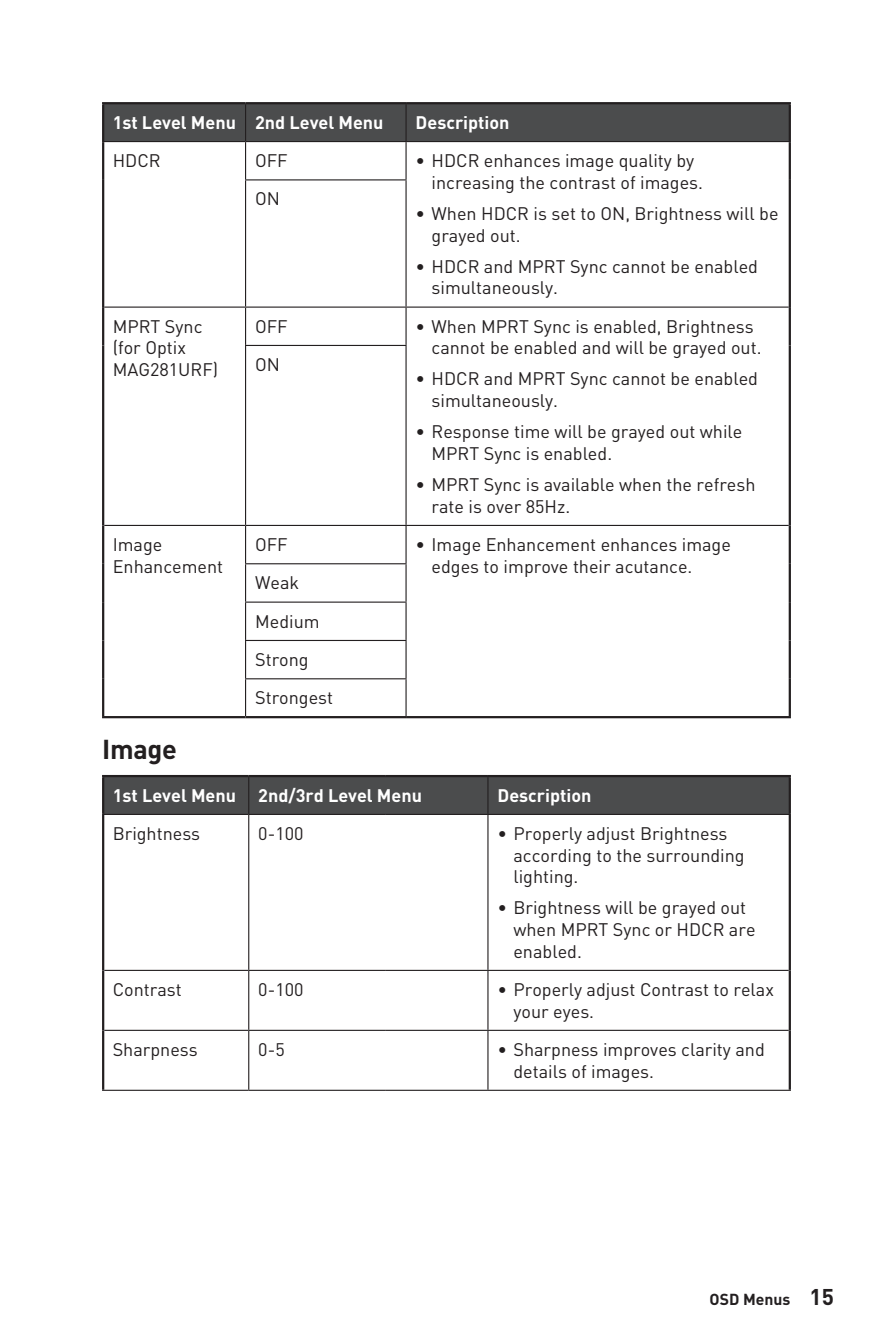
<style>
.page{position:relative;width:893px;height:1340px;background:#fff}
.page>*{position:absolute;margin:0;border:0;box-sizing:border-box;transform-origin:0 0}
.t1{font:700 27px "MSI Din Pro Noto CJK";letter-spacing:-.01em;color:#231f20}
.t2{font:18px/21.6px "MSI Din Pro Noto CJK";color:#231f20}
.t3{font:700 18px "MSI Din Pro Noto CJK";color:#fff}
.t4{font:700 15.75px "MSI Din Pro Noto CJK";color:#231f20}
.s1{font-weight:700}
.s2{font-size:22.5px}
</style>
<div class="page">
<div style="left:104px;top:104px;width:685px;height:37px;background:#4b4c4d"></div>
<hr style="left:245px;top:104px;width:1px;height:37px;background:#231f20">
<hr style="left:405px;top:104px;width:2px;height:37px;background:#231f20">
<hr style="left:245px;top:142px;width:1px;height:37px;background:#231f20">
<hr style="left:405px;top:142px;width:2px;height:37px;background:#231f20">
<hr style="left:245px;top:179px;width:162px;height:1px;background:#231f20">
<hr style="left:245px;top:180px;width:1px;height:126px;background:#231f20">
<hr style="left:405px;top:180px;width:2px;height:126px;background:#231f20">
<hr style="left:104px;top:306px;width:142px;height:2px;background:#231f20">
<hr style="left:246px;top:306px;width:160px;height:2px;background:#231f20">
<hr style="left:245px;top:308px;width:1px;height:37px;background:#231f20">
<hr style="left:406px;top:306px;width:383px;height:2px;background:#231f20">
<hr style="left:405px;top:308px;width:2px;height:37px;background:#231f20">
<hr style="left:245px;top:345px;width:162px;height:1px;background:#231f20">
<hr style="left:245px;top:346px;width:1px;height:179px;background:#231f20">
<hr style="left:405px;top:346px;width:2px;height:179px;background:#231f20">
<hr style="left:104px;top:525px;width:142px;height:1px;background:#231f20">
<hr style="left:246px;top:525px;width:160px;height:1px;background:#231f20">
<hr style="left:245px;top:526px;width:1px;height:37px;background:#231f20">
<hr style="left:406px;top:525px;width:383px;height:1px;background:#231f20">
<hr style="left:405px;top:526px;width:2px;height:37px;background:#231f20">
<hr style="left:245px;top:563px;width:162px;height:1px;background:#231f20">
<hr style="left:245px;top:564px;width:1px;height:37px;background:#231f20">
<hr style="left:405px;top:564px;width:2px;height:37px;background:#231f20">
<hr style="left:245px;top:601px;width:162px;height:1px;background:#231f20">
<hr style="left:245px;top:602px;width:1px;height:38px;background:#231f20">
<hr style="left:405px;top:602px;width:2px;height:38px;background:#231f20">
<hr style="left:245px;top:640px;width:162px;height:1px;background:#231f20">
<hr style="left:245px;top:641px;width:1px;height:37px;background:#231f20">
<hr style="left:405px;top:641px;width:2px;height:37px;background:#231f20">
<hr style="left:245px;top:678px;width:162px;height:1px;background:#231f20">
<hr style="left:245px;top:679px;width:1px;height:37px;background:#231f20">
<hr style="left:405px;top:679px;width:2px;height:37px;background:#231f20">
<hr style="left:102px;top:141px;width:144px;height:1px;background:#231f20">
<hr style="left:246px;top:141px;width:160px;height:1px;background:#231f20">
<hr style="left:406px;top:141px;width:385px;height:1px;background:#231f20">
<hr style="left:102px;top:102px;width:144px;height:2px;background:#231f20">
<hr style="left:102px;top:104px;width:2px;height:37px;background:#231f20">
<hr style="left:246px;top:102px;width:160px;height:2px;background:#231f20">
<hr style="left:406px;top:102px;width:385px;height:2px;background:#231f20">
<hr style="left:789px;top:104px;width:2px;height:37px;background:#231f20">
<hr style="left:102px;top:142px;width:2px;height:38px;background:#231f20">
<hr style="left:102px;top:180px;width:2px;height:127px;background:#231f20">
<hr style="left:789px;top:142px;width:2px;height:38px;background:#231f20">
<hr style="left:789px;top:180px;width:2px;height:127px;background:#231f20">
<hr style="left:102px;top:307px;width:2px;height:38px;background:#231f20">
<hr style="left:102px;top:345px;width:2px;height:180px;background:#231f20">
<hr style="left:789px;top:307px;width:2px;height:38px;background:#231f20">
<hr style="left:789px;top:345px;width:2px;height:180px;background:#231f20">
<hr style="left:102px;top:525px;width:2px;height:39px;background:#231f20">
<hr style="left:102px;top:564px;width:2px;height:38px;background:#231f20">
<hr style="left:102px;top:602px;width:2px;height:38px;background:#231f20">
<hr style="left:102px;top:640px;width:2px;height:39px;background:#231f20">
<hr style="left:102px;top:679px;width:2px;height:37px;background:#231f20">
<hr style="left:102px;top:716px;width:144px;height:2px;background:#231f20">
<hr style="left:789px;top:525px;width:2px;height:39px;background:#231f20">
<hr style="left:789px;top:564px;width:2px;height:38px;background:#231f20">
<hr style="left:789px;top:602px;width:2px;height:38px;background:#231f20">
<hr style="left:789px;top:640px;width:2px;height:39px;background:#231f20">
<hr style="left:789px;top:679px;width:2px;height:37px;background:#231f20">
<hr style="left:406px;top:716px;width:385px;height:2px;background:#231f20">
<hr style="left:246px;top:716px;width:160px;height:2px;background:#231f20">
<div style="left:104px;top:777px;width:685px;height:36px;background:#4b4c4d"></div>
<hr style="left:102px;top:813px;width:147px;height:2px;background:#231f20">
<hr style="left:249px;top:813px;width:137px;height:2px;background:#231f20">
<hr style="left:248px;top:815px;width:1px;height:154px;background:#231f20">
<hr style="left:386px;top:813px;width:102px;height:2px;background:#231f20">
<hr style="left:488px;top:813px;width:303px;height:2px;background:#231f20">
<hr style="left:104px;top:969px;width:145px;height:1px;background:#231f20">
<hr style="left:249px;top:969px;width:137px;height:1px;background:#231f20">
<hr style="left:248px;top:971px;width:1px;height:58px;background:#231f20">
<hr style="left:386px;top:969px;width:102px;height:1px;background:#231f20">
<hr style="left:487px;top:971px;width:1px;height:58px;background:#231f20">
<hr style="left:104px;top:1029px;width:145px;height:1px;background:#231f20">
<hr style="left:249px;top:1029px;width:137px;height:1px;background:#231f20">
<hr style="left:248px;top:1030px;width:1px;height:59px;background:#231f20">
<hr style="left:386px;top:1029px;width:102px;height:1px;background:#231f20">
<hr style="left:488px;top:1029px;width:301px;height:1px;background:#231f20">
<hr style="left:487px;top:1030px;width:1px;height:59px;background:#231f20">
<hr style="left:102px;top:1089px;width:147px;height:1px;background:#231f20">
<hr style="left:249px;top:1089px;width:137px;height:1px;background:#231f20">
<hr style="left:386px;top:1089px;width:102px;height:1px;background:#231f20">
<hr style="left:488px;top:1089px;width:303px;height:1px;background:#231f20">
<hr style="left:248px;top:777px;width:1px;height:36px;background:#231f20">
<hr style="left:487px;top:777px;width:1px;height:36px;background:#231f20">
<hr style="left:487px;top:815px;width:1px;height:154px;background:#231f20">
<hr style="left:488px;top:969px;width:301px;height:1px;background:#231f20">
<hr style="left:102px;top:815px;width:2px;height:155px;background:#231f20">
<hr style="left:789px;top:815px;width:2px;height:155px;background:#231f20">
<hr style="left:102px;top:970px;width:2px;height:60px;background:#231f20">
<hr style="left:789px;top:970px;width:2px;height:60px;background:#231f20">
<hr style="left:102px;top:1030px;width:2px;height:59px;background:#231f20">
<hr style="left:789px;top:1030px;width:2px;height:59px;background:#231f20">
<hr style="left:102px;top:775px;width:147px;height:2px;background:#231f20">
<hr style="left:102px;top:777px;width:2px;height:36px;background:#231f20">
<hr style="left:249px;top:775px;width:137px;height:2px;background:#231f20">
<hr style="left:386px;top:775px;width:102px;height:2px;background:#231f20">
<hr style="left:488px;top:775px;width:303px;height:2px;background:#231f20">
<hr style="left:789px;top:777px;width:2px;height:36px;background:#231f20">
<p class="t3" style="left:113px;top:112px;width:272px">1st Level Menu 2nd Level Menu</p>
<p class="t3" style="left:416px;top:112px;width:95px">Description</p>
<p class="t2" style="left:113px;top:150px;width:49px">HDCR</p>
<p class="t2" style="left:255px;top:150px;width:34px">OFF</p>
<p class="t2" style="left:432px;top:150px;width:273px;text-indent:-16px"><span class="s1">∙</span> HDCR enhances image quality by increasing the contrast of images.</p>
<p class="t2" style="left:432px;top:203px;width:348px;text-indent:-16px"><span class="s1">∙</span> When HDCR is set to ON, Brightness will be grayed out.</p>
<p class="t2" style="left:432px;top:256px;width:328px;text-indent:-16px"><span class="s1">∙</span> HDCR and MPRT Sync cannot be enabled simultaneously.</p>
<p class="t2" style="left:255px;top:188px;width:26px">ON</p>
<p class="t2" style="left:113px;top:316px;width:107px">MPRT Sync (for Optix<br>MAG281URF)</p>
<p class="t2" style="left:255px;top:316px;width:34px">OFF</p>
<p class="t2" style="left:432px;top:316px;width:331px;text-indent:-16px"><span class="s1">∙</span> When MPRT Sync is enabled, Brightness cannot be enabled and will be grayed out.</p>
<p class="t2" style="left:255px;top:354px;width:26px">ON</p>
<p class="t2" style="left:432px;top:368px;width:328px;text-indent:-16px"><span class="s1">∙</span> HDCR and MPRT Sync cannot be enabled simultaneously.</p>
<p class="t2" style="left:432px;top:421px;width:312px;text-indent:-16px"><span class="s1">∙</span> Response time will be grayed out while<br>MPRT Sync is enabled.</p>
<p class="t2" style="left:432px;top:474px;width:325px;text-indent:-16px"><span class="s1">∙</span> MPRT Sync is available when the refresh rate is over 85Hz.</p>
<p class="t2" style="left:113px;top:534px;width:112px">Image<br>Enhancement</p>
<p class="t2" style="left:255px;top:534px;width:34px">OFF</p>
<p class="t2" style="left:432px;top:534px;width:301px;text-indent:-16px"><span class="s1">∙</span> Image Enhancement enhances image edges to improve their acutance.</p>
<p class="t2" style="left:255px;top:564px;width:80px;line-height:38.2px">Weak<br>Medium<br>Strong<br>Strongest</p>
<h1 class="t1" style="left:102px;top:734px;width:77px">Image</h1>
<p class="t3" style="left:113px;top:785px;width:311px">1st Level Menu 2nd/3rd Level Menu</p>
<p class="t3" style="left:497px;top:785px;width:95px">Description</p>
<p class="t2" style="left:113px;top:823px;width:89px">Brightness</p>
<p class="t2" style="left:258px;top:823px;width:47px">0-100</p>
<p class="t2" style="left:513px;top:823px;width:233px;text-indent:-16px"><span class="s1">∙</span> Properly adjust Brightness according to the surrounding lighting.</p>
<p class="t2" style="left:513px;top:897px;width:244px;text-indent:-16px"><span class="s1">∙</span> Brightness will be grayed out when MPRT Sync or HDCR are enabled.</p>
<p class="t2" style="left:113px;top:978px;width:71px">Contrast</p>
<p class="t2" style="left:258px;top:978px;width:47px">0-100</p>
<p class="t2" style="left:513px;top:978px;width:262px;text-indent:-16px"><span class="s1">∙</span> Properly adjust Contrast to relax your eyes.</p>
<p class="t2" style="left:113px;top:1038px;width:87px">Sharpness</p>
<p class="t2" style="left:258px;top:1038px;width:28px">0-5</p>
<p class="t2" style="left:513px;top:1038px;width:253px;text-indent:-16px"><span class="s1">∙</span> Sharpness improves clarity and details of images.</p>
<p class="t4" style="left:710px;top:1289px;width:126px">OSD Menus <span class="s2">15</span></p>
</div>
